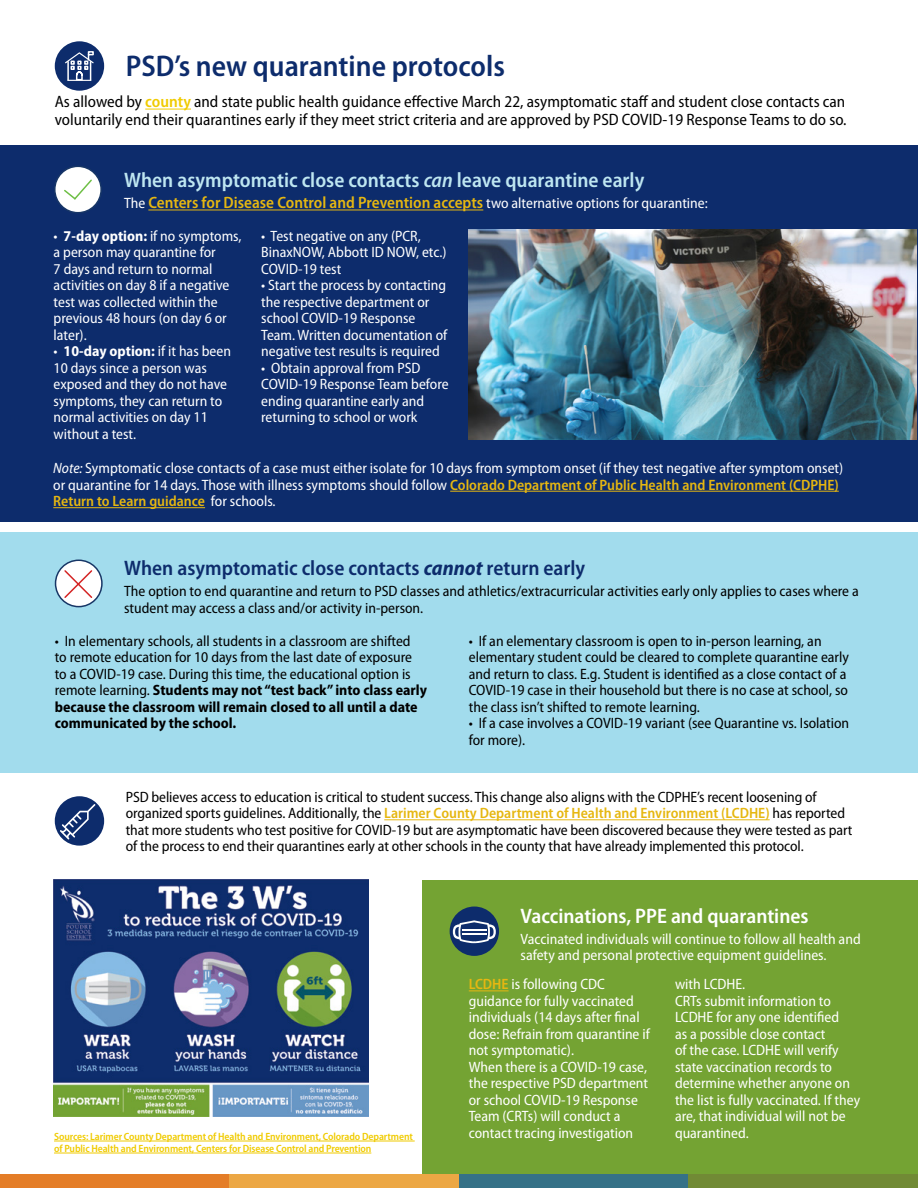
<style>
.page{position:relative;width:918px;height:1188px;background:#fff}
.page>*{position:absolute;margin:0;border:0;box-sizing:border-box;transform-origin:0 0}
.t1{font:600 semi-condensed 30px "Myriad Pro";color:#0d2c6c}
.t2{font:600 semi-condensed 21px "Myriad Pro";color:#bee6f1}
.t3{font:600 semi-condensed 21px "Myriad Pro";color:#0d2c6c}
.t4{font:600 semi-condensed 21px "Myriad Pro";color:#fff}
.t5{font:semi-condensed 16.5px/18px "Myriad Pro";color:#000}
.t6{font:600 semi-condensed 16.5px "Myriad Pro";color:#e6b711}
.t7{font:semi-condensed 15px/16.5px "Myriad Pro";color:#fff}
.t8{font:semi-condensed 15px/16.5px "Myriad Pro";color:#000}
.t9{font:600 semi-condensed 10.5px/12px "Myriad Pro";letter-spacing:-.01em;color:#f0cb00}
.s1{font-weight:600;color:#f0cb00}
.s2{font-style:italic}
.s3{font-weight:400;font-size:15px;color:#fff}
.s4{font-weight:700}
.s5{font-weight:600;color:#e6b711}
.s6{font-weight:700;font-style:italic}
</style>
<div class="page">
<div style="left:423px;top:880px;width:495px;height:294px;background:#74a333"></div>
<div style="left:0;top:532px;width:918px;height:241px;background:#a2dced"></div>
<div style="left:0;top:145px;width:918px;height:376px;background:#0d2c6c"></div>
<div style="left:0;top:1174px;width:230px;height:14px;background:#e47d27"></div>
<div style="left:229px;top:1174px;width:230px;height:14px;background:#eca744"></div>
<div style="left:459px;top:1174px;width:230px;height:14px;background:#357187"></div>
<div style="left:688px;top:1174px;width:230px;height:14px;background:#718a35"></div>
<img style="left:468px;top:230px;width:449px;height:209px">
<hr style="left:148px;top:210px;width:335px;height:1px;background:#e6b711">
<hr style="left:450px;top:491px;width:389px;height:1px;background:#e6b711">
<hr style="left:53px;top:507px;width:152px;height:1px;background:#e6b711">
<div style="left:55px;top:41px;width:49px;height:50px;background:#0d2c6c;border-radius:50%"></div>
<svg style="left:65px;top:51px;width:29px;height:30px"></svg>
<div style="left:450px;top:907px;width:49px;height:49px;background:#0d2c6c;border-radius:50%"></div>
<svg style="left:453px;top:920px;width:43px;height:23px"></svg>
<div style="left:56px;top:560px;width:46px;height:47px;background:#fff;border-radius:50%"></div>
<div style="left:55px;top:560px;width:48px;height:47px;border:2px solid #173666;border-radius:50%"></div>
<svg style="left:63px;top:570px;width:30px;height:29px"></svg>
<div style="left:55px;top:166px;width:46px;height:47px;background:#fff;border-radius:50%"></div>
<div style="left:54px;top:166px;width:48px;height:47px;border:2px solid #173666;border-radius:50%"></div>
<svg style="left:64px;top:179px;width:28px;height:21px"></svg>
<hr style="left:54px;top:1141px;width:361px;height:1px;background:#f0cb00">
<hr style="left:54px;top:1153px;width:317px;height:1px;background:#f0cb00">
<hr style="left:145px;top:109px;width:46px;height:1px;background:#f0cb00">
<hr style="left:384px;top:819px;width:386px;height:1px;background:#e6b711">
<hr style="left:469px;top:991px;width:40px;height:1px;background:#e6b711">
<img style="left:53px;top:880px;width:315px;height:236px">
<div style="left:55px;top:796px;width:49px;height:50px;background:#0d2c6c;border-radius:50%"></div>
<svg style="left:60px;top:804px;width:35px;height:36px"></svg>
<h1 class="t1" style="left:126px;top:48px;width:381px">PSD’s new quarantine protocols</h1>
<p class="t5" style="left:55px;top:93px;width:793px">As allowed by <span class="s1">county</span> and state public health guidance effective March 22, asymptomatic staff and student close contacts can voluntarily end their quarantines early if they meet strict criteria and are approved by PSD COVID-19 Response Teams to do so.</p>
<h2 class="t2" style="left:124px;top:167px;width:522px">When asymptomatic close contacts <span class="s2">can</span> leave quarantine early</h2>
<p class="t6" style="left:124px;top:192px;width:585px"><span class="s3">The</span> Centers for Disease Control and Prevention accepts <span class="s3">two alternative options for quarantine:</span></p>
<p class="t7" style="left:54px;top:228px;width:189px">• <span class="s4">7-day option:</span> if no symptoms, a person may quarantine for<br>7 days and return to normal activities on day 8 if a negative test was collected within the previous 48 hours (on day 6 or later).</p>
<p class="t7" style="left:54px;top:343px;width:179px">• <span class="s4">10-day option:</span> if it has been<br>10 days since a person was exposed and they do not have symptoms, they can return to normal activities on day 11 without a test.</p>
<p class="t7" style="left:261px;top:228px;width:187px">• Test negative on any (PCR,<br>BinaxNOW, Abbott ID NOW, etc.)<br>COVID-19 test</p>
<p class="t7" style="left:261px;top:277px;width:188px">• Start the process by contacting the respective department or school COVID-19 Response<br>Team. Written documentation of negative test results is required</p>
<p class="t7" style="left:261px;top:360px;width:189px">• Obtain approval from PSD<br>COVID-19 Response Team before ending quarantine early and returning to school or work</p>
<p class="t7" style="left:53px;top:460px;width:792px"><span class="s2">Note:</span> Symptomatic close contacts of a case must either isolate for 10 days from symptom onset (if they test negative after symptom onset) or quarantine for 14 days. Those with illness symptoms should follow <span class="s5">Colorado Department of Public Health and Environment (CDPHE)<br>Return to Learn guidance</span> for schools.</p>
<h2 class="t3" style="left:124px;top:555px;width:463px">When asymptomatic close contacts <span class="s6">cannot</span> return early</h2>
<p class="t8" style="left:124px;top:583px;width:736px">The option to end quarantine and return to PSD classes and athletics/extracurricular activities early only applies to cases where a student may access a class and/or activity in-person.</p>
<p class="t8" style="left:55px;top:632px;width:374px">• In elementary schools, all students in a classroom are shifted<br>to remote education for 10 days from the last date of exposure to a COVID-19 case. During this time, the educational option is remote learning. <span class="s4">Students may not “test back” into class early because the classroom will remain closed to all until a date communicated by the school.</span></p>
<p class="t8" style="left:469px;top:632px;width:382px">• If an elementary classroom is open to in-person learning, an elementary student could be cleared to complete quarantine early and return to class. E.g. Student is identified as a close contact of a COVID-19 case in their household but there is no case at school, so the class isn’t shifted to remote learning.</p>
<p class="t8" style="left:469px;top:715px;width:382px">• If a case involves a COVID-19 variant (see Quarantine vs. Isolation for more).</p>
<p class="t8" style="left:126px;top:788px;width:728px">PSD believes access to education is critical to student success. This change also aligns with the CDPHE’s recent loosening of organized sports guidelines. Additionally, the <span class="s5">Larimer County Department of Health and Environment (LCDHE)</span> has reported that more students who test positive for COVID-19 but are asymptomatic have been discovered because they were tested as part of the process to end their quarantines early at other schools in the county that have already implemented this protocol.</p>
<p class="t9" style="left:54px;top:1130px;width:360px">Sources: Larimer County Department of Health and Environment, Colorado Department of Public Health and Environment, Centers for Disease Control and Prevention</p>
<h2 class="t4" style="left:521px;top:902px;width:290px">Vaccinations, PPE and quarantines</h2>
<p class="t7" style="left:521px;top:930px;width:342px">Vaccinated individuals will continue to follow all health and safety and personal protective equipment guidelines.</p>
<p class="t7" style="left:469px;top:976px;width:183px"><span class="s5">LCDHE</span> is following CDC guidance for fully vaccinated individuals (14 days after final dose: Refrain from quarantine if not symptomatic).<br>When there is a COVID-19 case, the respective PSD department or school COVID-19 Response<br>Team (CRTs) will conduct a contact tracing investigation</p>
<p class="t7" style="left:675px;top:976px;width:187px">with LCDHE.<br>CRTs submit information to<br>LCDHE for any one identified<br>as a possible close contact<br>of the case. LCDHE will verify state vaccination records to determine whether anyone on the list is fully vaccinated. If they are, that individual will not be quarantined.</p>
</div>
